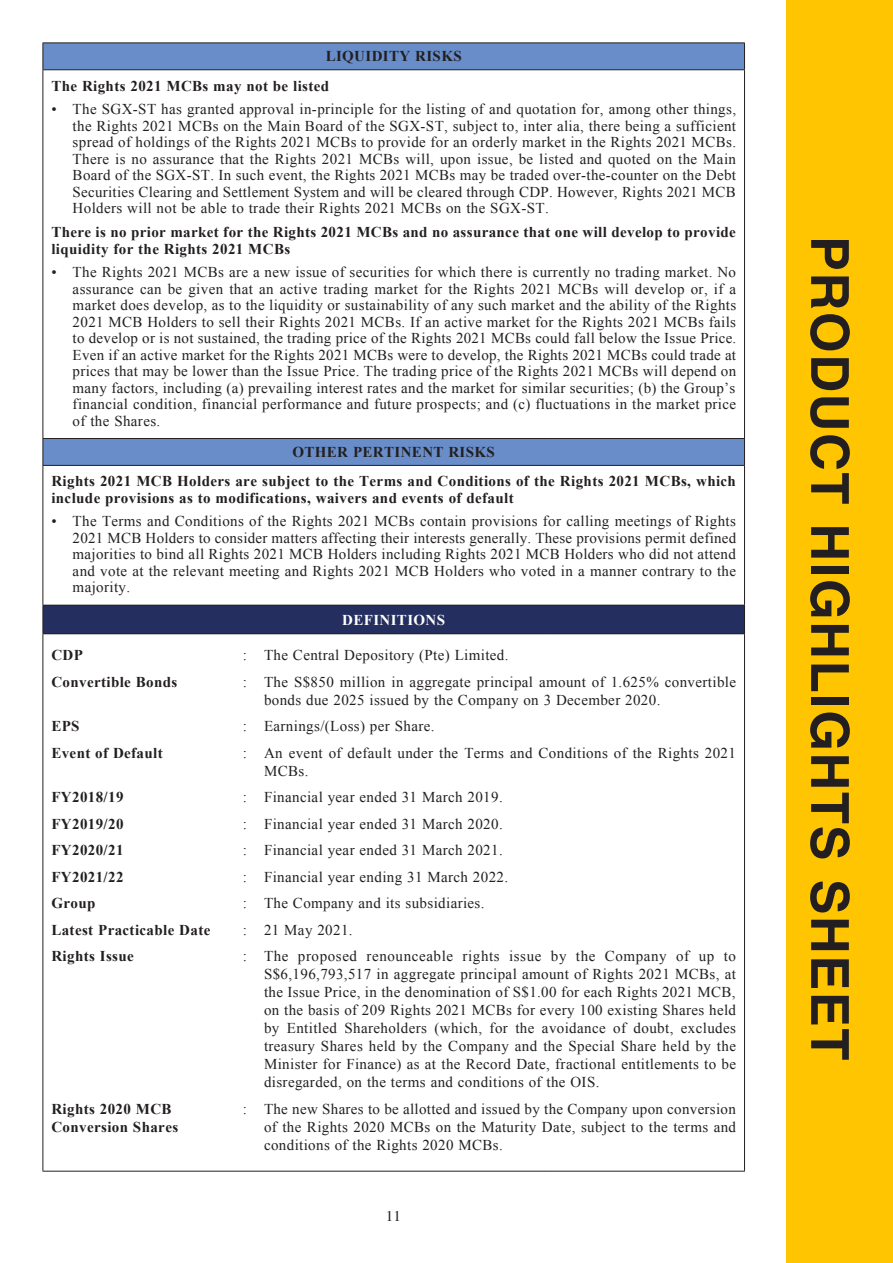
<style>
.page{position:relative;width:893px;height:1263px;background:#fff}
.page>*{position:absolute;margin:0;border:0;box-sizing:border-box;transform-origin:0 0}
.t1{font:700 52.5px "Helvetica LT Std";letter-spacing:.03em;color:#231f20}
._00_E_Body_Text{font:15px/16.5px "Times New Roman";letter-spacing:.025em;color:#231f20;text-align:justify}
._00_E_Body_Text-2{font:700 15px/16.5px "Times New Roman";letter-spacing:.025em;color:#231f20}
._00_E_Body_Text-3{font:700 15px "Times New Roman";letter-spacing:.025em;color:#fff}
.t2{font:15px "Times LT Std";color:#231f20}
</style>
<div class="page">
<div style="left:787px;top:0;width:106px;height:1263px;background:#ffc500"></div>
<svg style="left:44px;top:44px;width:700px;height:421px"></svg>
<div style="left:43px;top:605px;width:701px;height:29px;background:#242e5f"></div>
<hr style="left:43px;top:43px;width:506px;height:1px;background:#231f20">
<svg style="left:43px;top:43px;width:1px;height:26px"></svg>
<hr style="left:549px;top:43px;width:196px;height:1px;background:#231f20">
<svg style="left:744px;top:43px;width:1px;height:26px"></svg>
<hr style="left:43px;top:69px;width:506px;height:1px;background:#231f20">
<hr style="left:43px;top:70px;width:1px;height:368px;background:#231f20">
<hr style="left:549px;top:69px;width:196px;height:1px;background:#231f20">
<hr style="left:744px;top:70px;width:1px;height:368px;background:#231f20">
<hr style="left:43px;top:438px;width:506px;height:1px;background:#231f20">
<svg style="left:43px;top:439px;width:1px;height:26px"></svg>
<hr style="left:549px;top:438px;width:196px;height:1px;background:#231f20">
<svg style="left:744px;top:439px;width:1px;height:26px"></svg>
<hr style="left:43px;top:465px;width:506px;height:1px;background:#231f20">
<hr style="left:43px;top:466px;width:1px;height:139px;background:#231f20">
<hr style="left:549px;top:465px;width:196px;height:1px;background:#231f20">
<hr style="left:744px;top:466px;width:1px;height:139px;background:#231f20">
<hr style="left:43px;top:634px;width:1px;height:537px;background:#231f20">
<hr style="left:744px;top:634px;width:1px;height:537px;background:#231f20">
<hr style="left:43px;top:1171px;width:506px;height:1px;background:#231f20">
<hr style="left:549px;top:1171px;width:196px;height:1px;background:#231f20">
<hr style="left:43px;top:605px;width:506px;height:1px;background:#231f20">
<svg style="left:43px;top:605px;width:1px;height:28px"></svg>
<hr style="left:549px;top:605px;width:196px;height:1px;background:#231f20">
<svg style="left:744px;top:605px;width:1px;height:28px"></svg>
<hr style="left:43px;top:633px;width:506px;height:1px;background:#231f20">
<hr style="left:549px;top:633px;width:196px;height:1px;background:#231f20">
<p class="_00_E_Body_Text-2" style="left:326px;top:48px;width:138px">LIQUIDITY RISKS</p>
<p class="_00_E_Body_Text-2" style="left:51px;top:77px;width:279px">The Rights 2021 MCBs may not be listed</p>
<p class="_00_E_Body_Text" style="left:73px;top:101px;width:665px;text-indent:-21px">• The SGX-ST has granted approval in-principle for the listing of and quotation for, among other things, the Rights 2021 MCBs on the Main Board of the SGX-ST, subject to, inter alia, there being a sufficient spread of holdings of the Rights 2021 MCBs to provide for an orderly market in the Rights 2021 MCBs.<br>There is no assurance that the Rights 2021 MCBs will, upon issue, be listed and quoted on the Main Board of the SGX-ST. In such event, the Rights 2021 MCBs may be traded over-the-counter on the Debt Securities Clearing and Settlement System and will be cleared through CDP. However, Rights 2021 MCB Holders will not be able to trade their Rights 2021 MCBs on the SGX-ST.</p>
<p class="_00_E_Body_Text-2" style="left:51px;top:223px;width:686px">There is no prior market for the Rights 2021 MCBs and no assurance that one will develop to provide liquidity for the Rights 2021 MCBs</p>
<p class="_00_E_Body_Text" style="left:73px;top:264px;width:665px;text-indent:-21px">• The Rights 2021 MCBs are a new issue of securities for which there is currently no trading market. No assurance can be given that an active trading market for the Rights 2021 MCBs will develop or, if a market does develop, as to the liquidity or sustainability of any such market and the ability of the Rights 2021 MCB Holders to sell their Rights 2021 MCBs. If an active market for the Rights 2021 MCBs fails to develop or is not sustained, the trading price of the Rights 2021 MCBs could fall below the Issue Price.<br>Even if an active market for the Rights 2021 MCBs were to develop, the Rights 2021 MCBs could trade at prices that may be lower than the Issue Price. The trading price of the Rights 2021 MCBs will depend on many factors, including (a) prevailing interest rates and the market for similar securities; (b) the Group’s financial condition, financial performance and future prospects; and (c) fluctuations in the market price of the Shares.</p>
<p class="_00_E_Body_Text-2" style="left:292px;top:443px;width:204px">OTHER PERTINENT RISKS</p>
<p class="_00_E_Body_Text-2" style="left:51px;top:472px;width:686px">Rights 2021 MCB Holders are subject to the Terms and Conditions of the Rights 2021 MCBs, which include provisions as to modifications, waivers and events of default</p>
<p class="_00_E_Body_Text" style="left:73px;top:513px;width:665px;text-indent:-21px">• The Terms and Conditions of the Rights 2021 MCBs contain provisions for calling meetings of Rights 2021 MCB Holders to consider matters affecting their interests generally. These provisions permit defined majorities to bind all Rights 2021 MCB Holders including Rights 2021 MCB Holders who did not attend and vote at the relevant meeting and Rights 2021 MCB Holders who voted in a manner contrary to the majority.</p>
<p class="_00_E_Body_Text-3" style="left:342px;top:610px;width:104px">DEFINITIONS</p>
<p class="_00_E_Body_Text-2" style="left:51px;top:647px;width:33px">CDP</p>
<p class="_00_E_Body_Text" style="left:243px;top:647px;width:6px">:</p>
<p class="_00_E_Body_Text" style="left:264px;top:647px;width:246px">The Central Depository (Pte) Limited.</p>
<p class="_00_E_Body_Text-2" style="left:51px;top:673px;width:127px">Convertible Bonds</p>
<p class="_00_E_Body_Text" style="left:243px;top:673px;width:6px">:</p>
<p class="_00_E_Body_Text" style="left:264px;top:672px;width:474px;line-height:18px">The S$850 million in aggregate principal amount of 1.625% convertible bonds due 2025 issued by the Company on 3 December 2020.</p>
<p class="_00_E_Body_Text-2" style="left:51px;top:718px;width:30px">EPS</p>
<p class="_00_E_Body_Text" style="left:243px;top:718px;width:6px">:</p>
<p class="_00_E_Body_Text" style="left:264px;top:718px;width:172px">Earnings/(Loss) per Share.</p>
<p class="_00_E_Body_Text-2" style="left:51px;top:744px;width:113px">Event of Default</p>
<p class="_00_E_Body_Text" style="left:243px;top:744px;width:6px">:</p>
<p class="_00_E_Body_Text" style="left:264px;top:743px;width:473px;line-height:18px">An event of default under the Terms and Conditions of the Rights 2021<br>MCBs.</p>
<p class="_00_E_Body_Text-2" style="left:51px;top:789px;width:74px">FY2018/19</p>
<p class="_00_E_Body_Text" style="left:243px;top:789px;width:6px">:</p>
<p class="_00_E_Body_Text" style="left:264px;top:789px;width:240px">Financial year ended 31 March 2019.</p>
<p class="_00_E_Body_Text-2" style="left:51px;top:815px;width:74px">FY2019/20</p>
<p class="_00_E_Body_Text" style="left:243px;top:815px;width:6px">:</p>
<p class="_00_E_Body_Text" style="left:264px;top:815px;width:240px">Financial year ended 31 March 2020.</p>
<p class="_00_E_Body_Text-2" style="left:51px;top:842px;width:74px">FY2020/21</p>
<p class="_00_E_Body_Text" style="left:243px;top:842px;width:6px">:</p>
<p class="_00_E_Body_Text" style="left:264px;top:842px;width:240px">Financial year ended 31 March 2021.</p>
<p class="_00_E_Body_Text-2" style="left:51px;top:868px;width:74px">FY2021/22</p>
<p class="_00_E_Body_Text" style="left:243px;top:868px;width:6px">:</p>
<p class="_00_E_Body_Text" style="left:264px;top:868px;width:246px">Financial year ending 31 March 2022.</p>
<p class="_00_E_Body_Text-2" style="left:51px;top:895px;width:46px">Group</p>
<p class="_00_E_Body_Text" style="left:243px;top:895px;width:6px">:</p>
<p class="_00_E_Body_Text" style="left:264px;top:895px;width:222px">The Company and its subsidiaries.</p>
<p class="_00_E_Body_Text-2" style="left:51px;top:921px;width:160px">Latest Practicable Date</p>
<p class="_00_E_Body_Text" style="left:243px;top:921px;width:6px">:</p>
<p class="_00_E_Body_Text" style="left:264px;top:921px;width:90px">21 May 2021.</p>
<p class="_00_E_Body_Text-2" style="left:51px;top:948px;width:84px">Rights Issue</p>
<p class="_00_E_Body_Text" style="left:243px;top:948px;width:6px">:</p>
<p class="_00_E_Body_Text" style="left:264px;top:947px;width:474px;line-height:18px">The proposed renounceable rights issue by the Company of up to S$6,196,793,517 in aggregate principal amount of Rights 2021 MCBs, at the Issue Price, in the denomination of S$1.00 for each Rights 2021 MCB, on the basis of 209 Rights 2021 MCBs for every 100 existing Shares held by Entitled Shareholders (which, for the avoidance of doubt, excludes treasury Shares held by the Company and the Special Share held by the Minister for Finance) as at the Record Date, fractional entitlements to be disregarded, on the terms and conditions of the OIS.</p>
<p class="_00_E_Body_Text-2" style="left:51px;top:1099px;width:128px;line-height:18px">Rights 2020 MCB<br>Conversion Shares</p>
<p class="_00_E_Body_Text" style="left:243px;top:1100px;width:6px">:</p>
<p class="_00_E_Body_Text" style="left:264px;top:1100px;width:474px;line-height:18px">The new Shares to be allotted and issued by the Company upon conversion of the Rights 2020 MCBs on the Maturity Date, subject to the terms and conditions of the Rights 2020 MCBs.</p>
<p class="t2" style="left:386px;top:1208px;width:16px">11</p>
<h1 class="t1" style="left:862px;top:236px;width:826px;rotate:90deg">PRODUCT HIGHLIGHTS SHEET</h1>
</div>
